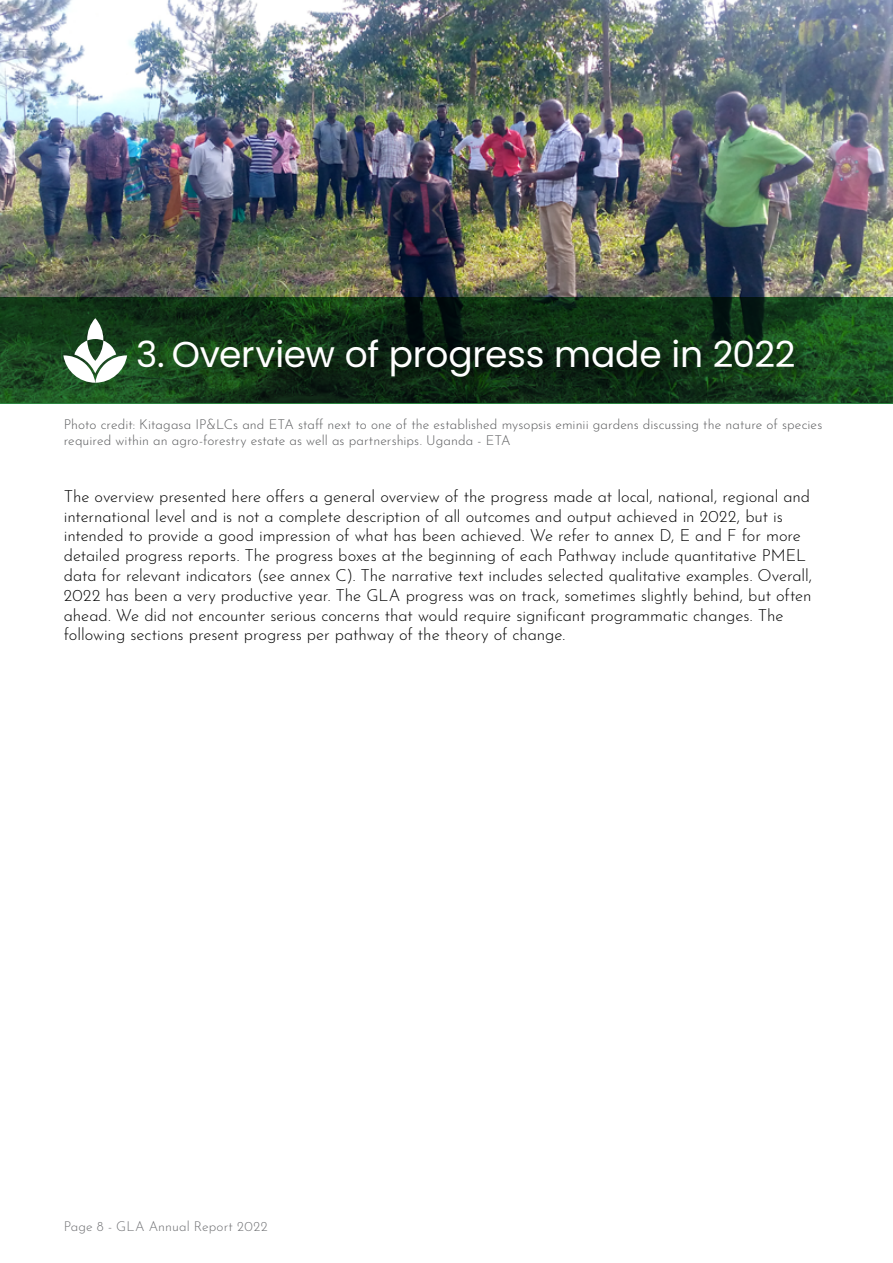
<style>
.page{position:relative;width:893px;height:1263px;background:#fff}
.page>*{position:absolute;margin:0;border:0;box-sizing:border-box;transform-origin:0 0}
.t1{font:36px "Poppins";letter-spacing:-.01em;color:#fff}
.t2{font:300 16.5px/19.8px "Josefin Sans";letter-spacing:-.005em;color:#000}
.t3{font:300 13.5px/16.2px "Josefin Sans";letter-spacing:.005em;color:#58595b}
.t4{font:300 13.5px "Josefin Sans";letter-spacing:.01em;color:#6d6e71}
</style>
<div class="page">
<img style="left:0;top:0;width:893px;height:298px">
<svg style="left:0;top:298px;width:893px;height:106px;background:#133b19"></svg>
<div style="left:138px;top:339px;width:673px;height:55px;background:#000;opacity:.75"></div>
<svg style="left:63px;top:318px;width:64px;height:65px"></svg>
<h1 class="t1" style="left:136px;top:333px;width:661px">3. Overview of progress made in 2022</h1>
<p class="t3" style="left:64px;top:415px;width:760px">Photo credit: Kitagasa IP&amp;LCs and ETA staff next to one of the established mysopsis eminii gardens discussing the nature of species required within an agro-forestry estate as well as partnerships. Uganda - ETA</p>
<p class="t2" style="left:64px;top:485px;width:750px">The overview presented here offers a general overview of the progress made at local, national, regional and international level and is not a complete description of all outcomes and output achieved in 2022, but is intended to provide a good impression of what has been achieved. We refer to annex D, E and F for more detailed progress reports. The progress boxes at the beginning of each Pathway include quantitative PMEL data for relevant indicators (see annex C). The narrative text includes selected qualitative examples. Overall, 2022 has been a very productive year. The GLA progress was on track, sometimes slightly behind, but often ahead. We did not encounter serious concerns that would require significant programmatic changes. The following sections present progress per pathway of the theory of change.</p>
<p class="t4" style="left:64px;top:1215px;width:205px">Page 8 - GLA Annual Report 2022</p>
</div>
